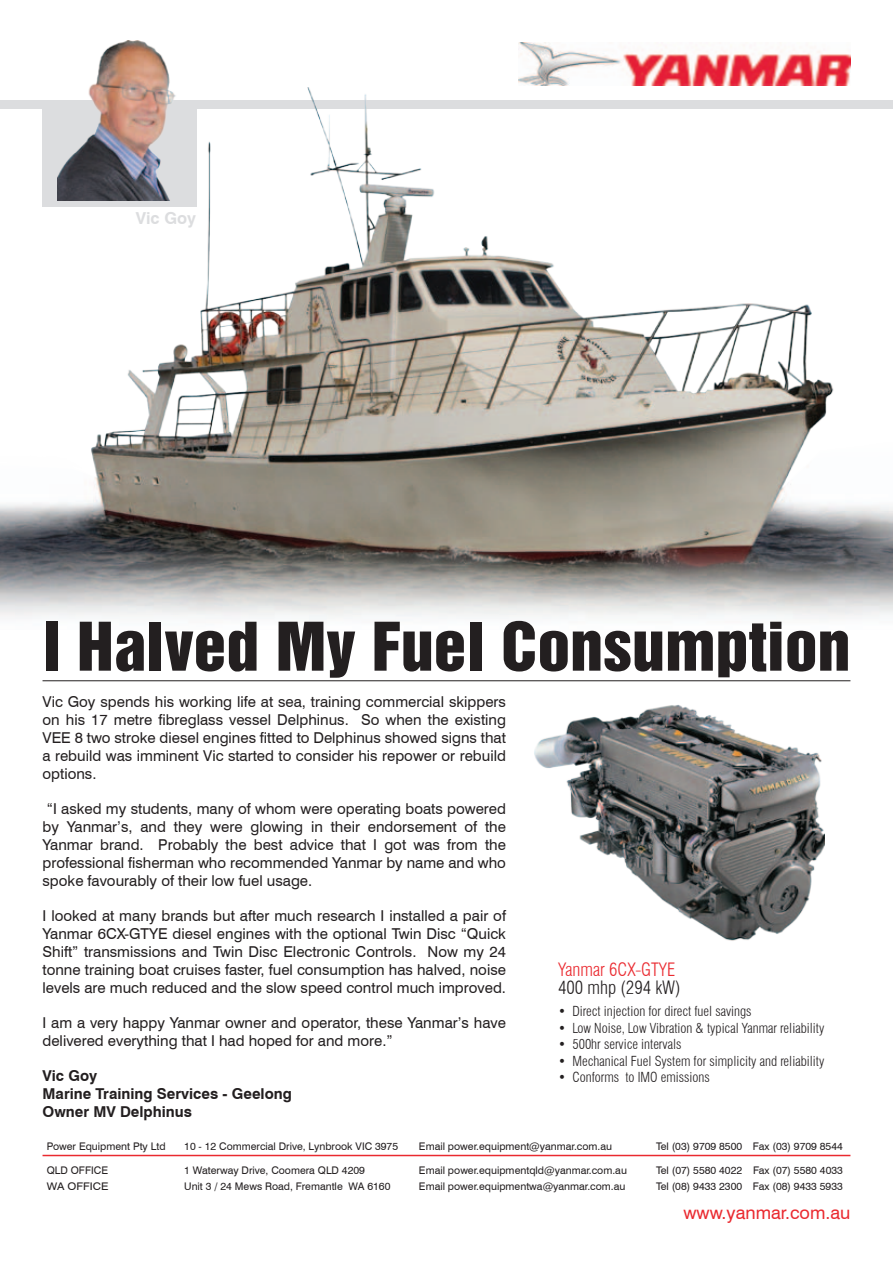
<style>
.page{position:relative;width:893px;height:1263px;background:#fff}
.page>*{position:absolute;margin:0;border:0;box-sizing:border-box;transform-origin:0 0}
.t1{font:61.2px "Switzerland Inserat Plain";color:#231f20;scale:1.07 1}
.t2{font:18px "Swiss 721 BT";color:#ea2a30}
.t3{font:300 condensed 18px "Swiss 721 BT";color:#ea2a30}
.t4{font:300 condensed 18px "Swiss 721 BT";color:#231f20}
.t5{font:700 16.5px "Swiss 721 BT";color:#dcdddf}
.t6{font:15px/18px "Swiss 721 BT";color:#231f20;text-align:justify}
.t7{font:700 15px/18px "Swiss 721 BT";color:#231f20}
.t8{font:300 condensed 13.5px "Swiss 721 BT";color:#231f20}
.t9{font:10.5px "Swiss 721 BT";color:#231f20}
.t10{font:10.5px "Swiss 721 BT";color:#231f20;scale:1.1 1}
</style>
<div class="page">
<img style="left:518px;top:43px;width:332px;height:43px">
<img style="left:0;top:88px;width:893px;height:531px">
<img style="left:57px;top:40px;width:125px;height:161px">
<img style="left:534px;top:705px;width:291px;height:236px">
<hr style="left:43px;top:1155px;width:807px;height:1px;background:#ea2a30">
<hr style="left:43px;top:680px;width:807px;height:1px;background:#231f20">
<p class="t5" style="left:136px;top:208px;width:62px">Vic Goy</p>
<h1 class="t1" style="left:43px;top:610px;width:756px">I Halved My Fuel Consumption</h1>
<p class="t6" style="left:43px;top:693px;width:465px">Vic Goy spends his working life at sea, training commercial skippers on his 17 metre fibreglass vessel Delphinus. So when the existing VEE 8 two stroke diesel engines fitted to Delphinus showed signs that a rebuild was imminent Vic started to consider his repower or rebuild options.</p>
<p class="t6" style="left:43px;top:800px;width:465px">“I asked my students, many of whom were operating boats powered by Yanmar’s, and they were glowing in their endorsement of the Yanmar brand. Probably the best advice that I got was from the professional fisherman who recommended Yanmar by name and who spoke favourably of their low fuel usage.</p>
<p class="t6" style="left:43px;top:907px;width:465px">I looked at many brands but after much research I installed a pair of Yanmar 6CX-GTYE diesel engines with the optional Twin Disc “Quick Shift” transmissions and Twin Disc Electronic Controls. Now my 24 tonne training boat cruises faster, fuel consumption has halved, noise levels are much reduced and the slow speed control much improved.</p>
<p class="t6" style="left:43px;top:1014px;width:465px">I am a very happy Yanmar owner and operator, these Yanmar’s have delivered everything that I had hoped for and more.”</p>
<p class="t7" style="left:43px;top:1067px;width:251px">Vic Goy<br>Marine Training Services - Geelong<br>Owner MV Delphinus</p>
<p class="t3" style="left:558px;top:959px;width:119px">Yanmar 6CX-GTYE</p>
<p class="t4" style="left:558px;top:977px;width:124px">400 mhp (294 kW)</p>
<p class="t8" style="left:558px;top:1003px;width:195px">• Direct injection for direct fuel savings</p>
<p class="t8" style="left:558px;top:1020px;width:268px">• Low Noise, Low Vibration &amp; typical Yanmar reliability</p>
<p class="t8" style="left:558px;top:1036px;width:125px">• 500hr service intervals</p>
<p class="t8" style="left:558px;top:1053px;width:268px">• Mechanical Fuel System for simplicity and reliability</p>
<p class="t8" style="left:558px;top:1069px;width:153px">• Conforms to IMO emissions</p>
<p class="t9" style="left:47px;top:1140px;width:120px">Power Equipment Pty Ltd</p>
<p class="t9" style="left:184px;top:1140px;width:215px">10 - 12 Commercial Drive, Lynbrook VIC 3975</p>
<p class="t9" style="left:419px;top:1140px;width:195px">Email power.equipment@yanmar.com.au</p>
<p class="t9" style="left:656px;top:1140px;width:188px">Tel (03) 9709 8500 Fax (03) 9709 8544</p>
<p class="t9" style="left:47px;top:1164px;width:63px">QLD OFFICE</p>
<p class="t9" style="left:184px;top:1164px;width:182px">1 Waterway Drive, Coomera QLD 4209</p>
<p class="t9" style="left:419px;top:1164px;width:209px">Email power.equipmentqld@yanmar.com.au</p>
<p class="t9" style="left:656px;top:1164px;width:188px">Tel (07) 5580 4022 Fax (07) 5580 4033</p>
<p class="t10" style="left:47px;top:1180px;width:58px">WA OFFICE</p>
<p class="t9" style="left:184px;top:1180px;width:208px">Unit 3 / 24 Mews Road, Fremantle WA 6160</p>
<p class="t9" style="left:419px;top:1180px;width:208px">Email power.equipmentwa@yanmar.com.au</p>
<p class="t9" style="left:656px;top:1180px;width:188px">Tel (08) 9433 2300 Fax (08) 9433 5933</p>
<p class="t2" style="left:683px;top:1202px;width:169px">www.yanmar.com.au</p>
</div>
